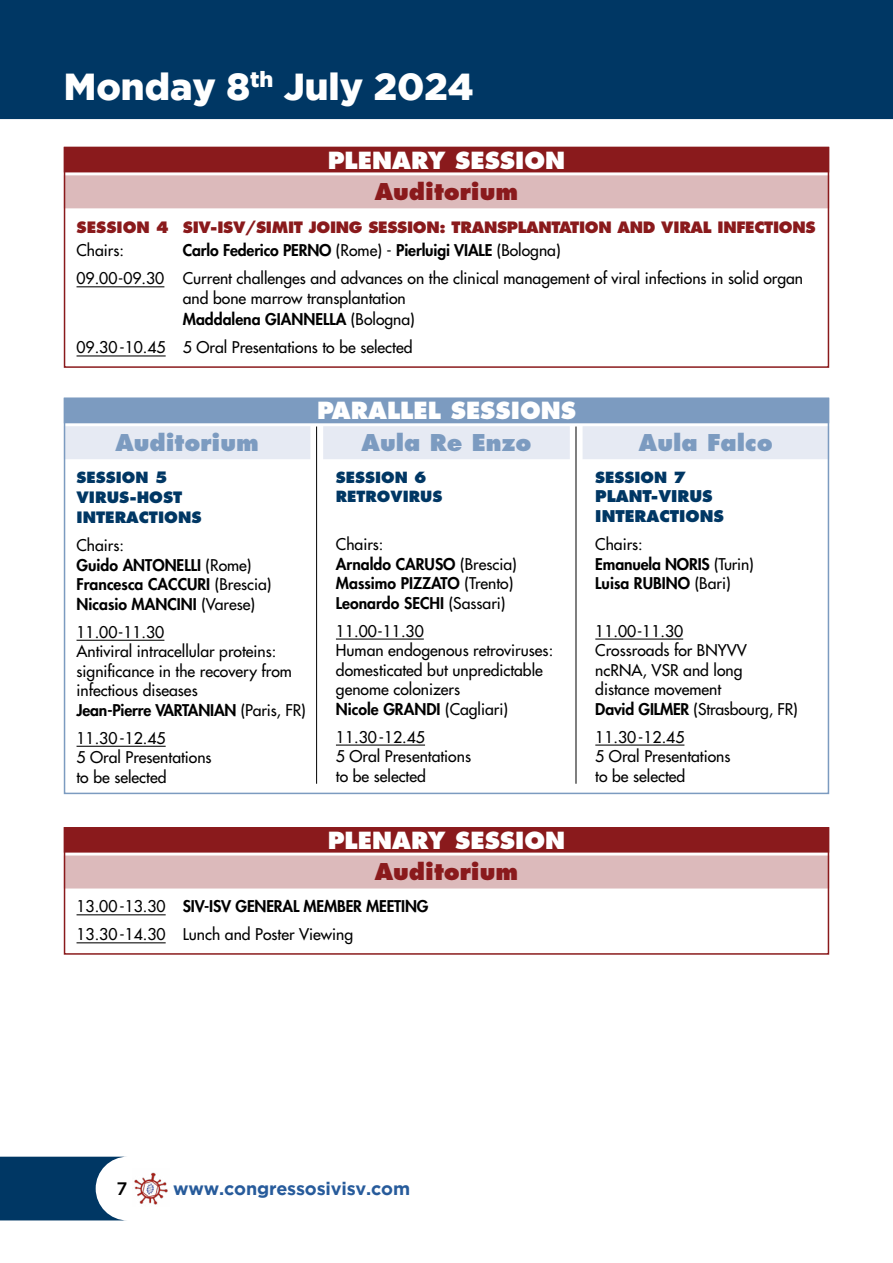
<style>
.page{position:relative;width:893px;height:1263px;background:#fff}
.page>*{position:absolute;margin:0;border:0;box-sizing:border-box;transform-origin:0 0}
.t1{font:900 37.5px "Gotham";color:#fff}
.t2{font:800 22.95px "Futura Std";color:#fff}
.t3{font:800 22.5px "Futura Std";color:#7c9bc0}
.t4{font:800 22.5px "Futura Std";color:#8a1a1c}
.t5{font:700 18px "Gotham";letter-spacing:-.01em;color:#275b9b}
.t6{font:500 18px "Gotham";color:#000}
.t7{font:500 15.75px/19.5px "Futura Std";color:#000}
.t8{font:800 15.75px/19.5px "Futura Std";color:#000}
.t9{font:800 15.75px/19.5px "Futura Std";color:#003764}
.t10{font:800 15.3px "Futura Std";letter-spacing:-.02em;color:#8a1a1c}
.t11{font:800 15.3px/20px "Futura Std";color:#003764}
.t12{font:800 15px/19.5px "Futura Std";color:#003764}
.s1{font-weight:800}
.s2{font-size:15.3px}
.s3{font-weight:500}
</style>
<div class="page">
<img style="left:134px;top:1172px;width:34px;height:33px">
<div style="left:0;top:0;width:893px;height:119px;background:#003764"></div>
<div style="left:64px;top:147px;width:765px;height:25px;background:#8a1a1c"></div>
<div style="left:64px;top:175px;width:765px;height:33px;background:#dcbabb"></div>
<hr style="left:77px;top:286px;width:87px;height:1px;background:#000">
<hr style="left:77px;top:355px;width:89px;height:1px;background:#000">
<div style="left:64px;top:398px;width:765px;height:25px;background:#7c9bc0"></div>
<div style="left:64px;top:426px;width:246px;height:33px;background:#e6eaf3"></div>
<hr style="left:77px;top:640px;width:87px;height:1px;background:#000">
<hr style="left:77px;top:746px;width:89px;height:1px;background:#000">
<div style="left:323px;top:426px;width:247px;height:33px;background:#e6eaf3"></div>
<hr style="left:336px;top:638px;width:88px;height:2px;background:#000">
<hr style="left:336px;top:744px;width:89px;height:2px;background:#000">
<div style="left:583px;top:426px;width:246px;height:33px;background:#e6eaf3"></div>
<hr style="left:595px;top:638px;width:88px;height:2px;background:#000">
<hr style="left:595px;top:744px;width:89px;height:2px;background:#000">
<div style="left:64px;top:827px;width:765px;height:25px;background:#8a1a1c"></div>
<div style="left:64px;top:855px;width:765px;height:33px;background:#dcbabb"></div>
<hr style="left:77px;top:914px;width:89px;height:1px;background:#000">
<hr style="left:77px;top:942px;width:89px;height:1px;background:#000">
<svg style="left:0;top:1157px;width:123px;height:63px"></svg>
<hr style="left:316px;top:426px;width:1px;height:358px;background:#000">
<hr style="left:576px;top:426px;width:1px;height:358px;background:#000">
<div style="left:64px;top:147px;width:765px;height:221px;border:2px solid #8a1a1c"></div>
<div style="left:64px;top:827px;width:765px;height:128px;border:2px solid #8a1a1c"></div>
<div style="left:64px;top:398px;width:765px;height:396px;border:2px solid #7c9bc0"></div>
<h1 class="t1" style="left:64px;top:65px;width:411px">Monday 8<sup>th</sup> July 2024</h1>
<h2 class="t2" style="left:328px;top:145px;width:239px">PLENARY SESSION</h2>
<h3 class="t4" style="left:375px;top:177px;width:145px">Auditorium</h3>
<p class="t10" style="left:77px;top:217px;width:741px">SESSION 4 SIV-ISV/SIMIT JOING SESSION: TRANSPLANTATION AND VIRAL INFECTIONS</p>
<p class="t7" style="left:77px;top:241px;width:49px">Chairs:</p>
<p class="t7" style="left:77px;top:236px;width:728px;line-height:28px;text-indent:106px"><span class="s1">Carlo Federico PERNO</span> (Rome) - <span class="s1">Pierluigi VIALE</span> (Bologna)<br>09.00-09.30 Current challenges and advances on the clinical management of viral infections in solid organ</p>
<p class="t7" style="left:183px;top:287px;width:233px;line-height:21.6px">and bone marrow transplantation<br><span class="s1">Maddalena GIANNELLA</span> (Bologna)</p>
<p class="t7" style="left:77px;top:338px;width:337px">09.30-10.45 5 Oral Presentations to be selected</p>
<h3 class="t3" style="left:115px;top:428px;width:145px">Auditorium</h3>
<p class="t12" style="left:77px;top:468px;width:92px">SESSION <span class="s2">5</span></p>
<p class="t11" style="left:77px;top:488px;width:126px">VIRUS-HOST<br>INTERACTIONS</p>
<p class="t8" style="left:77px;top:536px;width:196px"><span class="s3">Chairs:<br></span>Guido ANTONELLI <span class="s3">(Rome)<br></span>Francesca CACCURI <span class="s3">(Brescia)<br></span>Nicasio MANCINI <span class="s3">(Varese)</span></p>
<p class="t7" style="left:77px;top:622px;width:231px">11.00-11.30<br>Antiviral intracellular proteins: significance in the recovery from infectious diseases<br><span class="s1">Jean-Pierre VARTANIAN</span> (Paris, FR)</p>
<p class="t7" style="left:77px;top:728px;width:137px">11.30-12.45<br>5 Oral Presentations to be selected</p>
<h2 class="t2" style="left:317px;top:396px;width:260px">PARALLEL SESSIONS</h2>
<h3 class="t3" style="left:362px;top:428px;width:171px">Aula Re Enzo</h3>
<p class="t12" style="left:336px;top:468px;width:108px">SESSION 6<br>RETROVIRUS</p>
<p class="t8" style="left:336px;top:534px;width:182px"><span class="s3">Chairs:<br></span>Arnaldo CARUSO <span class="s3">(Brescia)<br></span>Massimo PIZZATO <span class="s3">(Trento)<br></span>Leonardo SECHI <span class="s3">(Sassari)</span></p>
<p class="t7" style="left:336px;top:621px;width:219px">11.00-11.30<br>Human endogenous retroviruses: domesticated but unpredictable genome colonizers<br><span class="s1">Nicole GRANDI</span> (Cagliari)</p>
<p class="t7" style="left:336px;top:727px;width:137px">11.30-12.45<br>5 Oral Presentations to be selected</p>
<h2 class="t2" style="left:328px;top:826px;width:239px">PLENARY SESSION</h2>
<h3 class="t4" style="left:375px;top:857px;width:145px">Auditorium</h3>
<p class="t7" style="left:77px;top:892px;width:353px;line-height:28px">13.00-13.30 <span class="s1">SIV-ISV GENERAL MEMBER MEETING<br></span>13.30-14.30 Lunch and Poster Viewing</p>
<h3 class="t3" style="left:639px;top:428px;width:135px">Aula Falco</h3>
<p class="t12" style="left:595px;top:468px;width:92px">SESSION 7</p>
<p class="t9" style="left:595px;top:487px;width:130px">PLANT-VIRUS<br>INTERACTIONS</p>
<p class="t8" style="left:595px;top:534px;width:160px"><span class="s3">Chairs:<br></span>Emanuela NORIS <span class="s3">(Turin)<br></span>Luisa RUBINO <span class="s3">(Bari)</span></p>
<p class="t7" style="left:595px;top:621px;width:204px">11.00-11.30<br>Crossroads for BNYVV ncRNA, VSR and long distance movement<br><span class="s1">David GILMER</span> (Strasbourg, FR)</p>
<p class="t7" style="left:595px;top:727px;width:137px">11.30-12.45<br>5 Oral Presentations to be selected</p>
<p class="t6" style="left:117px;top:1178px;width:12px">7</p>
<p class="t5" style="left:173px;top:1178px;width:238px">www.congressosivisv.com</p>
</div>
